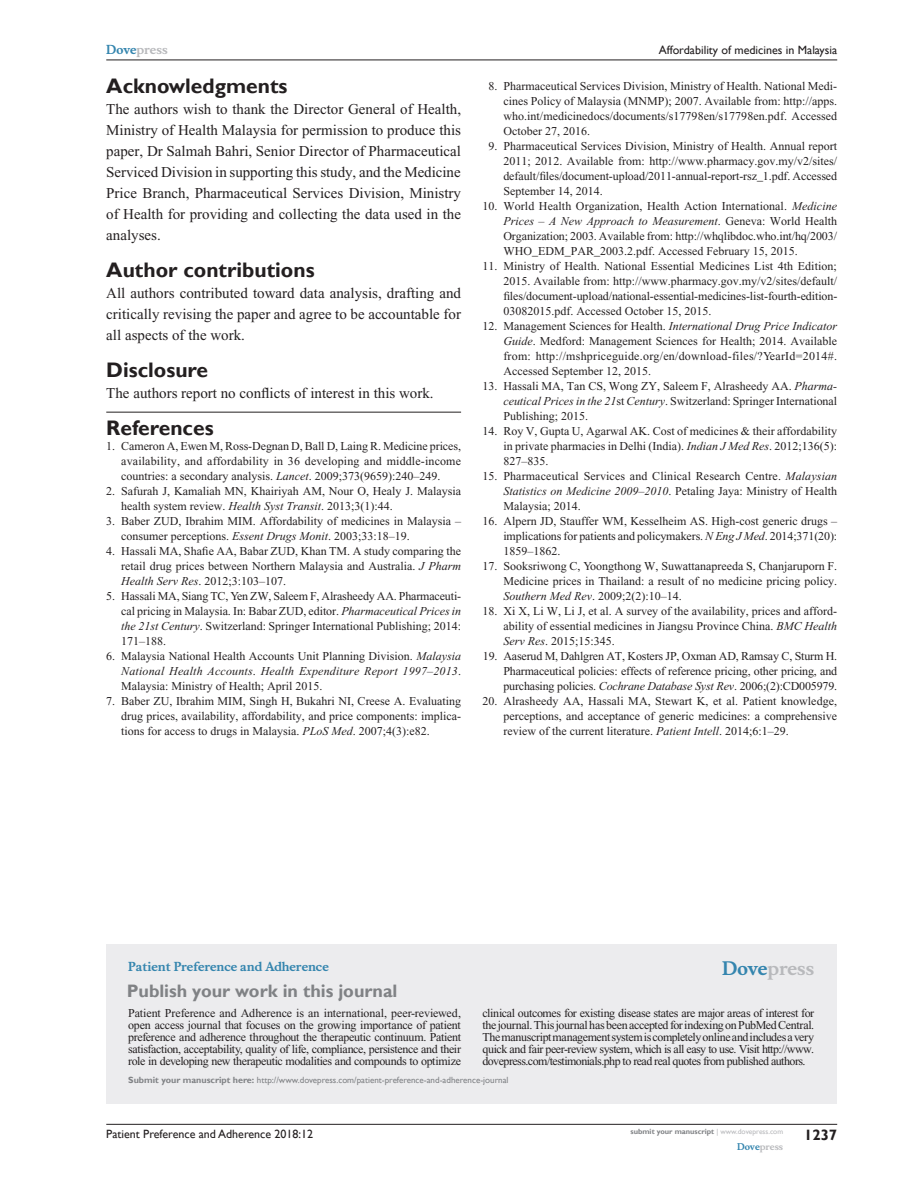
<style>
.page{position:relative;width:918px;height:1188px;background:#fff}
.page>*{position:absolute;margin:0;border:0;box-sizing:border-box;transform-origin:0 0}
.RefH{font:700 21px "Gill Sans";color:#231f20}
.PromBx-H1{font:700 18px "Gill Sans";color:#808285}
.PromBx-Brand{font:700 18px "Musee";color:#b8b9bc}
.TxF{font:15px/21px "Times New Roman";color:#231f20;text-align:justify}
.t1{font:700 15px "Gill Sans";color:#231f20}
.RefNL2{font:12px/15px "Times New Roman";color:#231f20;text-align:justify}
.RefNL1{font:12px/15px "Times New Roman";color:#231f20;text-align:justify}
.PromBx-Tx{font:12px/12px "Times New Roman";letter-spacing:-.045em;color:#231f20;text-align:justify}
.t2{font:12px "Gill Sans";color:#231f20}
.PromBx-JrnlName{font:700 12px "Musee";color:#3485ae}
.t3{font:700 12px "Musee";color:#b8b9bc}
.PromBx-SubmitMssWebA{font:9px "Gill Sans";color:#808285}
.t4{font:700 9px "Musee";color:#b8b9bc}
.t5{font:700 7.5px "Gill Sans";color:#808285}
.s1{color:#3485ae}
.s2{font-style:italic}
.s3{font-weight:700}
.s4{font-weight:400;color:#b8b9bc}
</style>
<div class="page">
<div style="left:106px;top:944px;width:731px;height:159px;background:#ececee"></div>
<hr style="left:106px;top:1124px;width:731px;height:1px;background:#231f20">
<hr style="left:106px;top:60px;width:731px;height:1px;background:#231f20">
<hr style="left:106px;top:412px;width:355px;height:1px;background:#231f20">
<p class="t3" style="left:106px;top:43px;width:63px"><span class="s1">Dove</span>press</p>
<h1 class="RefH" style="left:106px;top:73px;width:183px">Acknowledgments</h1>
<p class="TxF" style="left:106px;top:98px;width:356px">The authors wish to thank the Director General of Health, Ministry of Health Malaysia for permission to produce this paper, Dr Salmah Bahri, Senior Director of Pharmaceutical Serviced Division in supporting this study, and the Medicine Price Branch, Pharmaceutical Services Division, Ministry of Health for providing and collecting the data used in the analyses.</p>
<h1 class="RefH" style="left:106px;top:257px;width:210px">Author contributions</h1>
<p class="TxF" style="left:106px;top:282px;width:356px">All authors contributed toward data analysis, drafting and critically revising the paper and agree to be accountable for all aspects of the work.</p>
<h1 class="RefH" style="left:106px;top:357px;width:103px">Disclosure</h1>
<p class="TxF" style="left:106px;top:382px;width:329px">The authors report no conflicts of interest in this work.</p>
<p class="RefH" style="left:106px;top:415px;width:109px">References</p>
<p class="RefNL1" style="left:121px;top:439px;width:341px;text-indent:-15px">1. Cameron A, Ewen M, Ross-Degnan D, Ball D, Laing R. Medicine prices, availability, and affordability in 36 developing and middle-income countries: a secondary analysis. <span class="s2">Lancet</span>. 2009;373(9659):240–249.</p>
<p class="RefNL1" style="left:121px;top:484px;width:341px;text-indent:-15px">2. Safurah J, Kamaliah MN, Khairiyah AM, Nour O, Healy J. Malaysia health system review. <span class="s2">Health Syst Transit</span>. 2013;3(1):44.</p>
<p class="RefNL1" style="left:121px;top:514px;width:341px;text-indent:-15px">3. Baber ZUD, Ibrahim MIM. Affordability of medicines in Malaysia – consumer perceptions. <span class="s2">Essent Drugs Monit</span>. 2003;33:18–19.</p>
<p class="RefNL1" style="left:121px;top:544px;width:341px;text-indent:-15px">4. Hassali MA, Shafie AA, Babar ZUD, Khan TM. A study comparing the retail drug prices between Northern Malaysia and Australia. <span class="s2">J Pharm Health Serv Res</span>. 2012;3:103–107.</p>
<p class="RefNL1" style="left:121px;top:589px;width:341px;text-indent:-15px">5. Hassali MA, Siang TC, Yen ZW, Saleem F, Alrasheedy AA. Pharmaceuti&shy;cal pricing in Malaysia. In: Babar ZUD, editor. <span class="s2">Pharmaceutical Prices in the 21st Century</span>. Switzerland: Springer International Publishing; 2014:<br>171–188.</p>
<p class="RefNL1" style="left:121px;top:649px;width:341px;text-indent:-15px">6. Malaysia National Health Accounts Unit Planning Division. <span class="s2">Malaysia National Health Accounts</span>. <span class="s2">Health Expenditure Report 1997–2013</span>.<br>Malaysia: Ministry of Health; April 2015.</p>
<p class="RefNL1" style="left:121px;top:694px;width:341px;text-indent:-15px">7. Baber ZU, Ibrahim MIM, Singh H, Bukahri NI, Creese A. Evaluating drug prices, availability, affordability, and price components: implica&shy;tions for access to drugs in Malaysia. <span class="s2">PLoS Med</span>. 2007;4(3):e82.</p>
<p class="t2" style="left:659px;top:43px;width:180px">Affordability of medicines in Malaysia</p>
<p class="RefNL2" style="left:503px;top:79px;width:335px;text-indent:-15px">8. Pharmaceutical Services Division, Ministry of Health. National Medi&shy;cines Policy of Malaysia (MNMP); 2007. Available from: http://apps. who.int/medicinedocs/documents/s17798en/s17798en.pdf. Accessed October 27, 2016.</p>
<p class="RefNL2" style="left:503px;top:139px;width:335px;text-indent:-15px">9. Pharmaceutical Services Division, Ministry of Health. Annual report 2011; 2012. Available from: http://www.pharmacy.gov.my/v2/sites/ default/files/document-upload/2011-annual-report-rsz_1.pdf. Accessed September 14, 2014.</p>
<p class="RefNL2" style="left:503px;top:199px;width:335px;text-indent:-21px">10. World Health Organization, Health Action International. <span class="s2">Medicine Prices – A New Approach to Measurement</span>. Geneva: World Health Organization; 2003. Available from: http://whqlibdoc.who.int/hq/2003/ WHO_EDM_PAR_2003.2.pdf. Accessed February 15, 2015.</p>
<p class="RefNL2" style="left:503px;top:259px;width:336px;text-indent:-21px">11. Ministry of Health. National Essential Medicines List 4th Edition; 2015. Available from: http://www.pharmacy.gov.my/v2/sites/default/ files/document-upload/national-essential-medicines-list-fourth-edition-03082015.pdf. Accessed October 15, 2015.</p>
<p class="RefNL2" style="left:503px;top:319px;width:335px;text-indent:-21px">12. Management Sciences for Health. <span class="s2">International Drug Price Indicator Guide</span>. Medford: Management Sciences for Health; 2014. Available from: http://mshpriceguide.org/en/download-files/?YearId=2014#.<br>Accessed September 12, 2015.</p>
<p class="RefNL2" style="left:503px;top:379px;width:335px;text-indent:-21px">13. Hassali MA, Tan CS, Wong ZY, Saleem F, Alrasheedy AA. <span class="s2">Pharma&shy;ceutical Prices in the 21</span>st <span class="s2">Century</span>. Switzerland: Springer International Publishing; 2015.</p>
<p class="RefNL2" style="left:503px;top:424px;width:335px;text-indent:-21px">14. Roy V, Gupta U, Agarwal AK. Cost of medicines &amp; their affordability in private pharmacies in Delhi (India). <span class="s2">Indian J Med Res</span>. 2012;136(5):<br>827–835.</p>
<p class="RefNL2" style="left:503px;top:469px;width:335px;text-indent:-21px">15. Pharmaceutical Services and Clinical Research Centre. <span class="s2">Malaysian Statistics on Medicine 2009–2010</span>. Petaling Jaya: Ministry of Health Malaysia; 2014.</p>
<p class="RefNL2" style="left:503px;top:514px;width:335px;text-indent:-21px">16. Alpern JD, Stauffer WM, Kesselheim AS. High-cost generic drugs – implications for patients and policymakers. <span class="s2">N Eng J Med</span>. 2014;371(20):<br>1859–1862.</p>
<p class="RefNL2" style="left:503px;top:559px;width:335px;text-indent:-21px">17. Sooksriwong C, Yoongthong W, Suwattanapreeda S, Chanjaruporn F.<br>Medicine prices in Thailand: a result of no medicine pricing policy.<br><span class="s2">Southern Med Rev</span>. 2009;2(2):10–14.</p>
<p class="RefNL2" style="left:503px;top:604px;width:335px;text-indent:-21px">18. Xi X, Li W, Li J, et al. A survey of the availability, prices and afford&shy;ability of essential medicines in Jiangsu Province China. <span class="s2">BMC Health Serv Res</span>. 2015;15:345.</p>
<p class="RefNL2" style="left:503px;top:649px;width:335px;text-indent:-20px">19. Aaserud M, Dahlgren AT, Kosters JP, Oxman AD, Ramsay C, Sturm H.<br>Pharmaceutical policies: effects of reference pricing, other pricing, and purchasing policies. <span class="s2">Cochrane Database Syst Rev</span>. 2006;(2):CD005979.</p>
<p class="RefNL2" style="left:503px;top:694px;width:335px;text-indent:-21px">20. Alrasheedy AA, Hassali MA, Stewart K, et al. Patient knowledge, perceptions, and acceptance of generic medicines: a comprehensive review of the current literature. <span class="s2">Patient Intell</span>. 2014;6:1–29.</p>
<p class="PromBx-JrnlName" style="left:128px;top:959px;width:202px">Patient Preference and Adherence</p>
<p class="PromBx-H1" style="left:127px;top:980px;width:272px">Publish your work in this journal</p>
<p class="PromBx-Brand" style="left:722px;top:958px;width:94px"><span class="s1">Dove</span>press</p>
<p class="PromBx-Tx" style="left:128px;top:1007px;width:334px">Patient Preference and Adherence is an international, peer-reviewed, open access journal that focuses on the growing importance of patient preference and adherence throughout the therapeutic continuum. Patient satisfaction, acceptability, quality of life, compliance, persistence and their role in developing new therapeutic modalities and compounds to optimize</p>
<p class="PromBx-Tx" style="left:482px;top:1007px;width:333px">clinical outcomes for existing disease states are major areas of interest for the journal. This journal has been accepted for indexing on PubMed Central.<br>The manuscript management system is completely online and includes a very quick and fair peer-review system, which is all easy to use. Visit http://www. dovepress.com/testimonials.php to read real quotes from published authors.</p>
<p class="PromBx-SubmitMssWebA" style="left:128px;top:1075px;width:382px"><span class="s3">Submit your manuscript here:</span> http://www.dovepress.com/patient-preference-and-adherence-journal</p>
<p class="t2" style="left:106px;top:1127px;width:209px">Patient Preference and Adherence 2018:12</p>
<p class="t5" style="left:631px;top:1127px;width:154px">submit your manuscript <span class="s4">| www.dovepress.com</span></p>
<p class="t4" style="left:737px;top:1141px;width:48px"><span class="s1">Dove</span>press</p>
<p class="t1" style="left:804px;top:1126px;width:35px">1237</p>
</div>
